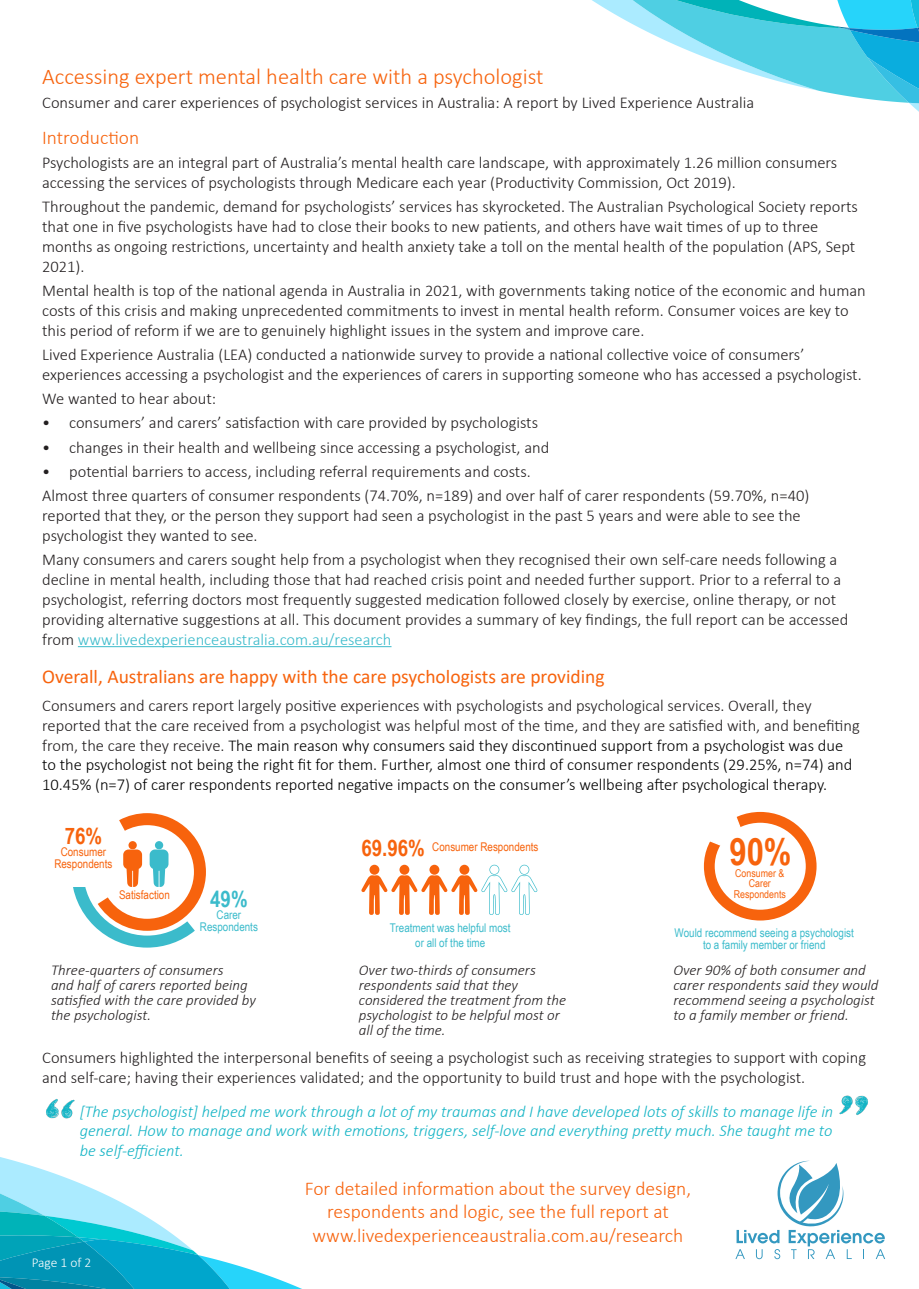
<style>
.page{position:relative;width:919px;height:1289px;background:#fff}
.page>*{position:absolute;margin:0;border:0;box-sizing:border-box;transform-origin:0 0}
.t1{font:700 37.8px "Arial Narrow";color:#f7630d}
.t2{font:700 22.8px "Arial Narrow";color:#f7630d}
.t3{font:700 22.8px "Arial Narrow";color:#3bbbcb}
.t4{font:300 22.5px "Calibri";color:#f7630d}
.t5{font:300 19.5px/23.4px "Calibri";color:#f7630d;text-align:center}
.t6{font:19.5px "Calibri";color:#f7630d}
.t7{font:300 16.5px/19.8px "Calibri";color:#231f20}
.t8{font:300 16.5px/19.8px "Calibri";color:#000}
.t9{font:italic 300 16.5px/19.8px "Calibri";color:#14b4c5;text-align:justify}
.t10{font:italic 300 15px/15px "Calibri";color:#231f20}
.t11{font:300 13.5px "Calibri";letter-spacing:-.005em;color:#fff}
.t12{font:12px/12px "Arial Narrow";color:#3bbbcb;text-align:center}
.t13{font:12px "Arial Narrow";color:#f7630d}
.t14{font:10.8px "Arial Narrow";color:#f7630d}
.s1{color:#3bbbcb}
.s2{color:#231f20}
</style>
<div class="page">
<svg style="left:592px;top:0;width:326px;height:111px"></svg>
<svg style="left:73px;top:813px;width:133px;height:134px"></svg>
<hr style="left:78px;top:646px;width:313px;height:1px;background:#3bbbcb">
<svg style="left:361px;top:864px;width:177px;height:51px"></svg>
<div style="left:703px;top:812px;width:113px;height:108px;border:11px solid #f7630d;border-radius:50%"></div>
<svg style="left:706px;top:814px;width:39px;height:36px"></svg>
<img style="left:46px;top:1099px;width:29px;height:20px">
<img style="left:839px;top:1095px;width:29px;height:20px">
<svg style="left:735px;top:1160px;width:150px;height:99px"></svg>
<svg style="left:0;top:1157px;width:300px;height:131px"></svg>
<p class="t4" style="left:42px;top:62px;width:503px">Accessing expert mental health care with a psychologist</p>
<p class="t7" style="left:42px;top:92px;width:713px">Consumer and carer experiences of psychologist services in Australia: A report by Lived Experience Australia</p>
<p class="t5" style="left:42px;top:125px;width:99px">Introduction</p>
<p class="t7" style="left:42px;top:153px;width:796px">Psychologists are an integral part of Australia’s mental health care landscape, with approximately 1.26 million consumers accessing the services of psychologists through Medicare each year (Productivity Commission, Oct 2019).</p>
<p class="t7" style="left:42px;top:197px;width:817px">Throughout the pandemic, demand for psychologists’ services has skyrocketed. The Australian Psychological Society reports that one in five psychologists have had to close their books to new patients, and others have wait times of up to three months as ongoing restrictions, uncertainty and health anxiety take a toll on the mental health of the population (APS, Sept 2021).</p>
<p class="t7" style="left:42px;top:280px;width:825px">Mental health is top of the national agenda in Australia in 2021, with governments taking notice of the economic and human costs of this crisis and making unprecedented commitments to invest in mental health reform. Consumer voices are key to this period of reform if we are to genuinely highlight issues in the system and improve care.</p>
<p class="t7" style="left:42px;top:344px;width:821px">Lived Experience Australia (LEA) conducted a nationwide survey to provide a national collective voice of consumers’ experiences accessing a psychologist and the experiences of carers in supporting someone who has accessed a psychologist.</p>
<p class="t7" style="left:42px;top:388px;width:175px">We wanted to hear about:</p>
<p class="t7" style="left:42px;top:413px;width:497px">• consumers’ and carers’ satisfaction with care provided by psychologists</p>
<p class="t7" style="left:42px;top:437px;width:508px">• changes in their health and wellbeing since accessing a psychologist, and</p>
<p class="t7" style="left:42px;top:461px;width:490px">• potential barriers to access, including referral requirements and costs.</p>
<p class="t7" style="left:42px;top:486px;width:768px">Almost three quarters of consumer respondents (74.70%, n=189) and over half of carer respondents (59.70%, n=40) reported that they, or the person they support had seen a psychologist in the past 5 years and were able to see the psychologist they wanted to see.</p>
<p class="t7" style="left:42px;top:550px;width:807px">Many consumers and carers sought help from a psychologist when they recognised their own self-care needs following a decline in mental health, including those that had reached crisis point and needed further support. Prior to a referral to a psychologist, referring doctors most frequently suggested medication followed closely by exercise, online therapy, or not providing alternative suggestions at all. This document provides a summary of key findings, the full report can be accessed from <span class="s1">www.livedexperienceaustralia.com.au/research</span></p>
<p class="t6" style="left:42px;top:663px;width:564px">Overall, Australians are happy with the care psychologists are providing</p>
<p class="t8" style="left:42px;top:695px;width:819px"><span class="s2">Consumers and carers report largely positive experiences with psychologists and psychological services. Overall, they reported that the care received from a psychologist was helpful most of the time, and they are satisfied with, and benefiting from, the care they receive.</span> The main reason why consumers said they discontinued support from a psychologist was due to the psychologist not being the right fit for them. Further, almost one third of consumer respondents (29.25%, n=74) and 10.45% (n=7) of carer respondents reported negative impacts on the consumer’s wellbeing after psychological therapy.</p>
<p class="t2" style="left:65px;top:818px;width:39px">76%</p>
<p class="t13" style="left:61px;top:842px;width:47px">Consumer</p>
<p class="t13" style="left:54px;top:854px;width:59px">Respondents</p>
<p class="t13" style="left:119px;top:885px;width:52px">Satisfaction</p>
<p class="t3" style="left:210px;top:881px;width:39px">49%</p>
<p class="t12" style="left:217px;top:908px;width:26px">Carer</p>
<p class="t12" style="left:200px;top:920px;width:59px">Respondents</p>
<p class="t10" style="left:51px;top:962px;width:206px">Three-quarters of consumers<br>and half of carers reported being satisfied with the care provided by the psychologist.</p>
<p class="t2" style="left:361px;top:830px;width:65px">69.96%</p>
<p class="t13" style="left:432px;top:838px;width:108px">Consumer Respondents</p>
<p class="t12" style="left:390px;top:921px;width:122px">Treatment was helpful most</p>
<p class="t12" style="left:415px;top:936px;width:72px">or all of the time</p>
<p class="t10" style="left:359px;top:962px;width:209px">Over two-thirds of consumers respondents said that they considered the treatment from the psychologist to be helpful most or all of the time.</p>
<p class="t1" style="left:729px;top:823px;width:64px">90%</p>
<p class="t14" style="left:735px;top:864px;width:51px">Consumer &amp;</p>
<p class="t14" style="left:748px;top:875px;width:24px">Carer</p>
<p class="t14" style="left:733px;top:886px;width:54px">Respondents</p>
<p class="t12" style="left:674px;top:925px;width:181px">Would recommend seeing a psychologist to a family member or friend</p>
<p class="t10" style="left:673px;top:962px;width:207px">Over 90% of both consumer and carer respondents said they would recommend seeing a psychologist to a family member or friend.</p>
<p class="t7" style="left:42px;top:1047px;width:825px">Consumers highlighted the interpersonal benefits of seeing a psychologist such as receiving strategies to support with coping and self-care; having their experiences validated; and the opportunity to build trust and hope with the psychologist.</p>
<p class="t9" style="left:80px;top:1101px;width:755px">[The psychologist] helped me work through a lot of my traumas and I have developed lots of skills to manage life in general. How to manage and work with emotions, triggers, self-love and everything pretty much. She taught me to be self-efficient.</p>
<p class="t5" style="left:305px;top:1176px;width:388px">For detailed information about the survey design, respondents and logic, see the full report at</p>
<p class="t5" style="left:312px;top:1223px;width:372px">www.livedexperienceaustralia.com.au/research</p>
<p class="t11" style="left:32px;top:1254px;width:61px">Page 1 of 2</p>
</div>
